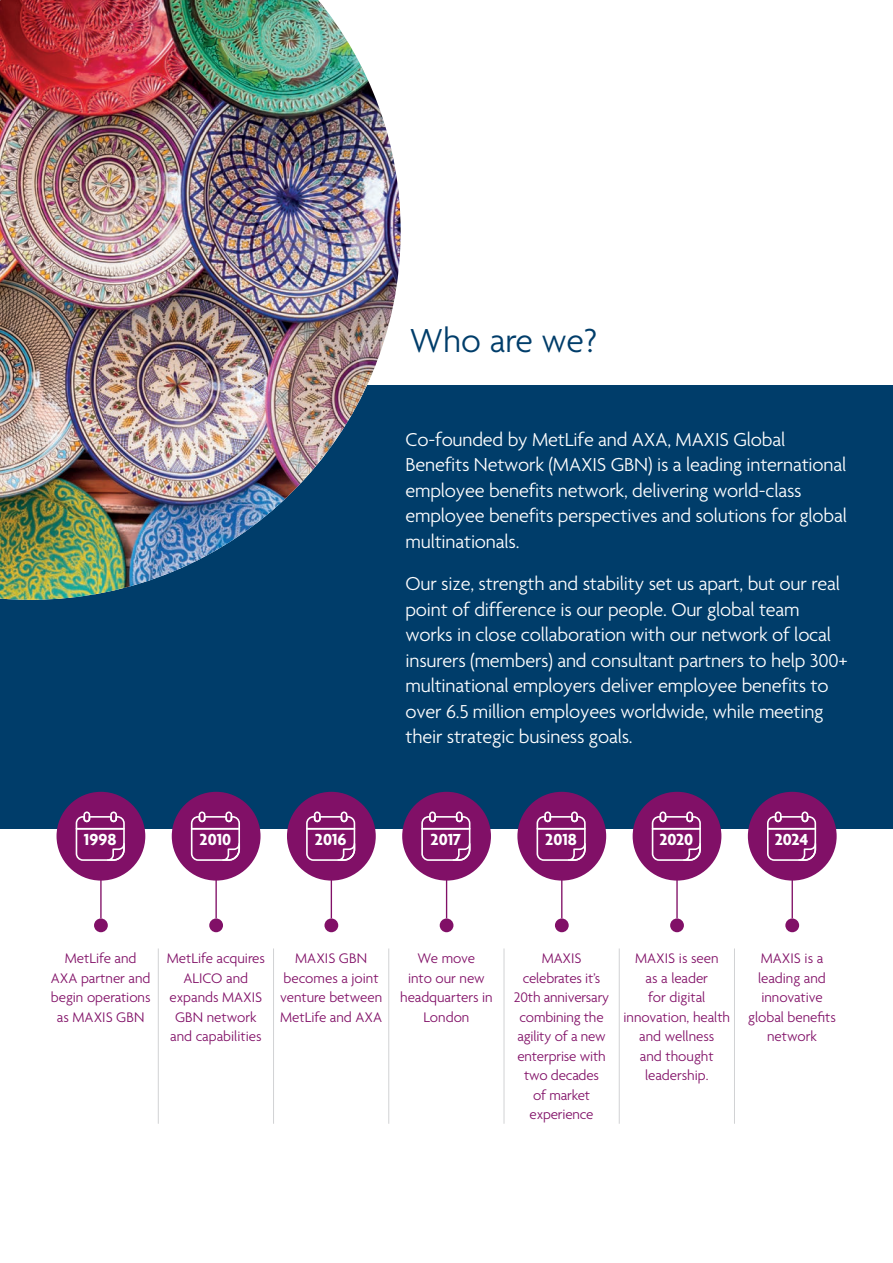
<style>
.page{position:relative;width:893px;height:1263px;background:#fff}
.page>*{position:absolute;margin:0;border:0;box-sizing:border-box;transform-origin:0 0}
.t1{font:300 36px "Agenda";color:#003d6a}
.t2{font:300 20.25px/25.5px "Agenda";letter-spacing:-.01em;color:#fff}
.t3{font:700 17.25px "Agenda";color:#fff}
.t4{font:300 15px/19.5px "Agenda";color:#811067;text-align:center}
</style>
<div class="page">
<div style="left:0;top:386px;width:893px;height:443px;background:#003d6a"></div>
<img style="left:0;top:0;width:401px;height:600px">
<img style="left:0;top:0;width:3px;height:507px">
<hr style="left:561px;top:857px;width:1px;height:61px;background:#811067">
<div style="left:555px;top:918px;width:14px;height:14px;background:#811067;border-radius:50%"></div>
<div style="left:517px;top:792px;width:89px;height:88px;background:#811067;border-radius:50%"></div>
<svg style="left:536px;top:811px;width:50px;height:50px"></svg>
<hr style="left:676px;top:857px;width:2px;height:61px;background:#811067">
<div style="left:670px;top:918px;width:14px;height:14px;background:#811067;border-radius:50%"></div>
<div style="left:633px;top:792px;width:88px;height:88px;background:#811067;border-radius:50%"></div>
<svg style="left:652px;top:811px;width:49px;height:50px"></svg>
<hr style="left:446px;top:857px;width:1px;height:61px;background:#811067">
<div style="left:440px;top:918px;width:13px;height:14px;background:#811067;border-radius:50%"></div>
<div style="left:402px;top:792px;width:89px;height:88px;background:#811067;border-radius:50%"></div>
<svg style="left:421px;top:811px;width:49px;height:50px"></svg>
<hr style="left:215px;top:857px;width:2px;height:61px;background:#811067">
<div style="left:209px;top:918px;width:14px;height:14px;background:#811067;border-radius:50%"></div>
<div style="left:172px;top:792px;width:89px;height:88px;background:#811067;border-radius:50%"></div>
<svg style="left:191px;top:811px;width:49px;height:50px"></svg>
<hr style="left:331px;top:857px;width:1px;height:61px;background:#811067">
<div style="left:324px;top:918px;width:14px;height:14px;background:#811067;border-radius:50%"></div>
<div style="left:287px;top:792px;width:89px;height:88px;background:#811067;border-radius:50%"></div>
<svg style="left:306px;top:811px;width:49px;height:50px"></svg>
<hr style="left:100px;top:857px;width:2px;height:61px;background:#811067">
<div style="left:94px;top:918px;width:14px;height:14px;background:#811067;border-radius:50%"></div>
<div style="left:57px;top:792px;width:88px;height:88px;background:#811067;border-radius:50%"></div>
<svg style="left:76px;top:811px;width:49px;height:50px"></svg>
<hr style="left:158px;top:948px;width:1px;height:176px;background:#d1d2d4">
<hr style="left:273px;top:948px;width:1px;height:176px;background:#d1d2d4">
<hr style="left:388px;top:948px;width:1px;height:176px;background:#d1d2d4">
<hr style="left:504px;top:948px;width:1px;height:176px;background:#d1d2d4">
<hr style="left:619px;top:948px;width:1px;height:176px;background:#d1d2d4">
<hr style="left:734px;top:948px;width:1px;height:176px;background:#d1d2d4">
<hr style="left:792px;top:857px;width:1px;height:61px;background:#811067">
<div style="left:785px;top:918px;width:14px;height:14px;background:#811067;border-radius:50%"></div>
<div style="left:748px;top:792px;width:89px;height:88px;background:#811067;border-radius:50%"></div>
<svg style="left:767px;top:811px;width:49px;height:50px"></svg>
<h1 class="t1" style="left:410px;top:321px;width:189px">Who are we?</h1>
<p class="t2" style="left:405px;top:427px;width:443px">Co-founded by MetLife and AXA, MAXIS Global Benefits Network (MAXIS GBN) is a leading international employee benefits network, delivering world-class employee benefits perspectives and solutions for global multinationals.</p>
<p class="t2" style="left:405px;top:572px;width:444px">Our size, strength and stability set us apart, but our real point of difference is our people. Our global team works in close collaboration with our network of local insurers (members) and consultant partners to help 300+ multinational employers deliver employee benefits to over 6.5 million employees worldwide, while meeting their strategic business goals.</p>
<p class="t3" style="left:84px;top:830px;width:34px">1998</p>
<p class="t3" style="left:200px;top:830px;width:33px">2010</p>
<p class="t3" style="left:315px;top:830px;width:33px">2016</p>
<p class="t3" style="left:431px;top:830px;width:32px">2017</p>
<p class="t3" style="left:545px;top:830px;width:33px">2018</p>
<p class="t3" style="left:659px;top:830px;width:35px">2020</p>
<p class="t3" style="left:775px;top:830px;width:35px">2024</p>
<p class="t4" style="left:51px;top:950px;width:101px">MetLife and<br>AXA partner and begin operations as MAXIS GBN</p>
<p class="t4" style="left:167px;top:950px;width:100px">MetLife acquires<br>ALICO and expands MAXIS<br>GBN network and capabilities</p>
<p class="t4" style="left:280px;top:950px;width:104px">MAXIS GBN becomes a joint venture between<br>MetLife and AXA</p>
<p class="t4" style="left:400px;top:950px;width:94px">We move<br>into our new headquarters in<br>London</p>
<p class="t4" style="left:514px;top:950px;width:97px">MAXIS celebrates it’s<br>20th anniversary combining the agility of a new enterprise with two decades<br>of market experience</p>
<p class="t4" style="left:623px;top:950px;width:108px">MAXIS is seen<br>as a leader<br>for digital innovation, health and wellness<br>and thought leadership.</p>
<p class="t4" style="left:748px;top:950px;width:89px">MAXIS is a leading and innovative global benefits network</p>
</div>
